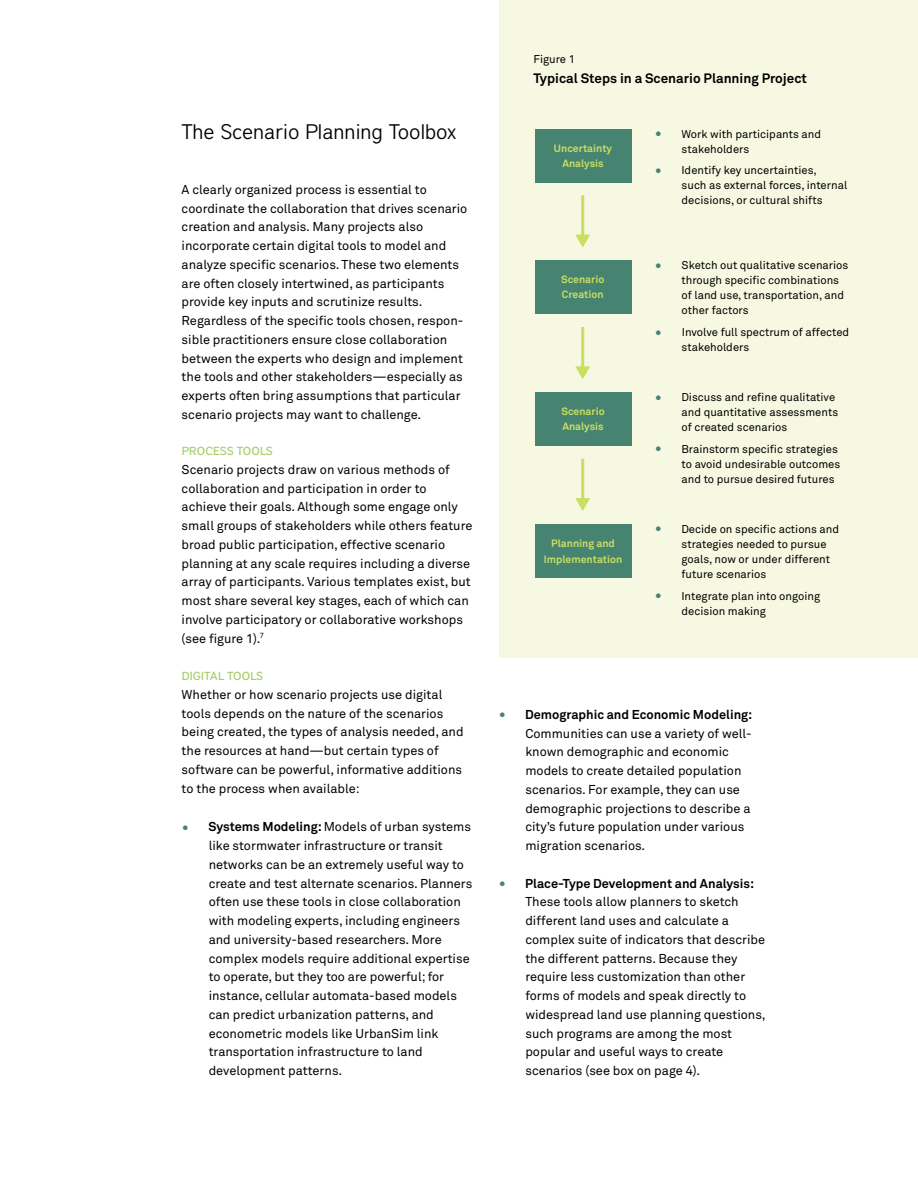
<style>
.page{position:relative;width:918px;height:1188px;background:#fff}
.page>*{position:absolute;margin:0;border:0;box-sizing:border-box;transform-origin:0 0}
.t1{font:300 21px "District";color:#000}
.t2{font:700 13.5px "Akkurat Pro";color:#000}
.t3{font:12.75px/18.8px "Akkurat Pro";color:#000}
.t4{font:500 11.7px "District";letter-spacing:.015em;color:#a7cd6a}
.t5{font:11.25px/15px "Akkurat Pro";color:#000}
.t6{font:700 10.5px/15px "Akkurat Pro";color:#cade62;text-align:center}
.s1{font-size:18px;color:#468471}
.s2{font-weight:700}
</style>
<div class="page">
<div style="left:500px;top:0;width:418px;height:658px;background:#f6f8e1"></div>
<hr style="left:0;top:811px;width:1px;height:377px;background:#f6f8e1">
<div style="left:535px;top:129px;width:96px;height:53px;background:#468471"></div>
<div style="left:535px;top:261px;width:96px;height:53px;background:#468471"></div>
<div style="left:535px;top:392px;width:96px;height:54px;background:#468471"></div>
<div style="left:535px;top:524px;width:96px;height:54px;background:#468471"></div>
<hr style="left:581px;top:327px;width:3px;height:42px;background:#cade62">
<svg style="left:575px;top:366px;width:15px;height:13px"></svg>
<hr style="left:581px;top:195px;width:3px;height:42px;background:#cade62">
<svg style="left:575px;top:235px;width:15px;height:13px"></svg>
<hr style="left:581px;top:459px;width:3px;height:41px;background:#cade62">
<svg style="left:575px;top:498px;width:15px;height:13px"></svg>
<h1 class="t1" style="left:182px;top:119px;width:277px">The Scenario Planning Toolbox</h1>
<p class="t3" style="left:182px;top:180px;width:287px">A clearly organized process is essential to coordinate the collaboration that drives scenario creation and analysis. Many projects also incorporate certain digital tools to model and analyze specific scenarios. These two elements are often closely intertwined, as participants provide key inputs and scrutinize results.<br>Regardless of the specific tools chosen, respon&shy;sible practitioners ensure close collaboration between the experts who design and implement the tools and other stakeholders—especially as experts often bring assumptions that particular scenario projects may want to challenge.</p>
<p class="t4" style="left:182px;top:444px;width:93px">PROCESS TOOLS</p>
<p class="t3" style="left:182px;top:460px;width:292px">Scenario projects draw on various methods of collaboration and participation in order to achieve their goals. Although some engage only small groups of stakeholders while others feature broad public participation, effective scenario planning at any scale requires including a diverse array of participants. Various templates exist, but most share several key stages, each of which can involve participatory or collaborative workshops (see figure 1).<sup>7</sup></p>
<p class="t4" style="left:182px;top:669px;width:83px">DIGITAL TOOLS</p>
<p class="t3" style="left:182px;top:685px;width:284px">Whether or how scenario projects use digital tools depends on the nature of the scenarios being created, the types of analysis needed, and the resources at hand—but certain types of software can be powerful, informative additions to the process when available:</p>
<p class="t3" style="left:209px;top:818px;width:265px;text-indent:-27px"><span class="s1">•</span> <span class="s2">Systems Modeling:</span> Models of urban systems like stormwater infrastructure or transit networks can be an extremely useful way to create and test alternate scenarios. Planners often use these tools in close collaboration with modeling experts, including engineers and university-based researchers. More complex models require additional expertise to operate, but they too are powerful; for instance, cellular automata-based models can predict urbanization patterns, and econometric models like UrbanSim link transportation infrastructure to land development patterns.</p>
<p class="t5" style="left:534px;top:52px;width:43px">Figure 1</p>
<p class="t2" style="left:534px;top:70px;width:275px">Typical Steps in a Scenario Planning Project</p>
<p class="t6" style="left:554px;top:141px;width:60px">Uncertainty<br>Analysis</p>
<p class="t6" style="left:561px;top:272px;width:45px;text-align:left">Scenario<br>Creation</p>
<p class="t6" style="left:561px;top:404px;width:45px;text-align:left">Scenario<br>Analysis</p>
<p class="t6" style="left:544px;top:536px;width:80px">Planning and<br>Implementation</p>
<p class="t5" style="left:682px;top:126px;width:141px;text-indent:-27px"><span class="s1">•</span> Work with participants and stakeholders</p>
<p class="t5" style="left:682px;top:163px;width:167px;text-indent:-27px"><span class="s1">•</span> Identify key uncertainties,<br>such as external forces, internal decisions, or cultural shifts</p>
<p class="t5" style="left:682px;top:258px;width:168px;text-indent:-27px"><span class="s1">•</span> Sketch out qualitative scenarios through specific combinations of land use, transportation, and other factors</p>
<p class="t5" style="left:682px;top:325px;width:169px;text-indent:-27px"><span class="s1">•</span> Involve full spectrum of affected stakeholders</p>
<p class="t5" style="left:682px;top:390px;width:158px;text-indent:-27px"><span class="s1">•</span> Discuss and refine qualitative and quantitative assessments of created scenarios</p>
<p class="t5" style="left:682px;top:442px;width:160px;text-indent:-27px"><span class="s1">•</span> Brainstorm specific strategies to avoid undesirable outcomes and to pursue desired futures</p>
<p class="t5" style="left:682px;top:522px;width:159px;text-indent:-27px"><span class="s1">•</span> Decide on specific actions and strategies needed to pursue goals, now or under different future scenarios</p>
<p class="t5" style="left:682px;top:588px;width:140px;text-indent:-27px"><span class="s1">•</span> Integrate plan into ongoing decision making</p>
<p class="t3" style="left:525px;top:705px;width:228px;text-indent:-27px"><span class="s1">•</span> <span class="s2">Demographic and Economic Modeling:<br></span>Communities can use a variety of well&shy;known demographic and economic models to create detailed population scenarios. For example, they can use demographic projections to describe a city’s future population under various migration scenarios.</p>
<p class="t3" style="left:525px;top:874px;width:242px;text-indent:-27px"><span class="s1">•</span> <span class="s2">Place-Type Development and Analysis:<br></span>These tools allow planners to sketch different land uses and calculate a complex suite of indicators that describe the different patterns. Because they require less customization than other forms of models and speak directly to widespread land use planning questions, such programs are among the most popular and useful ways to create scenarios (see box on page 4).</p>
</div>
